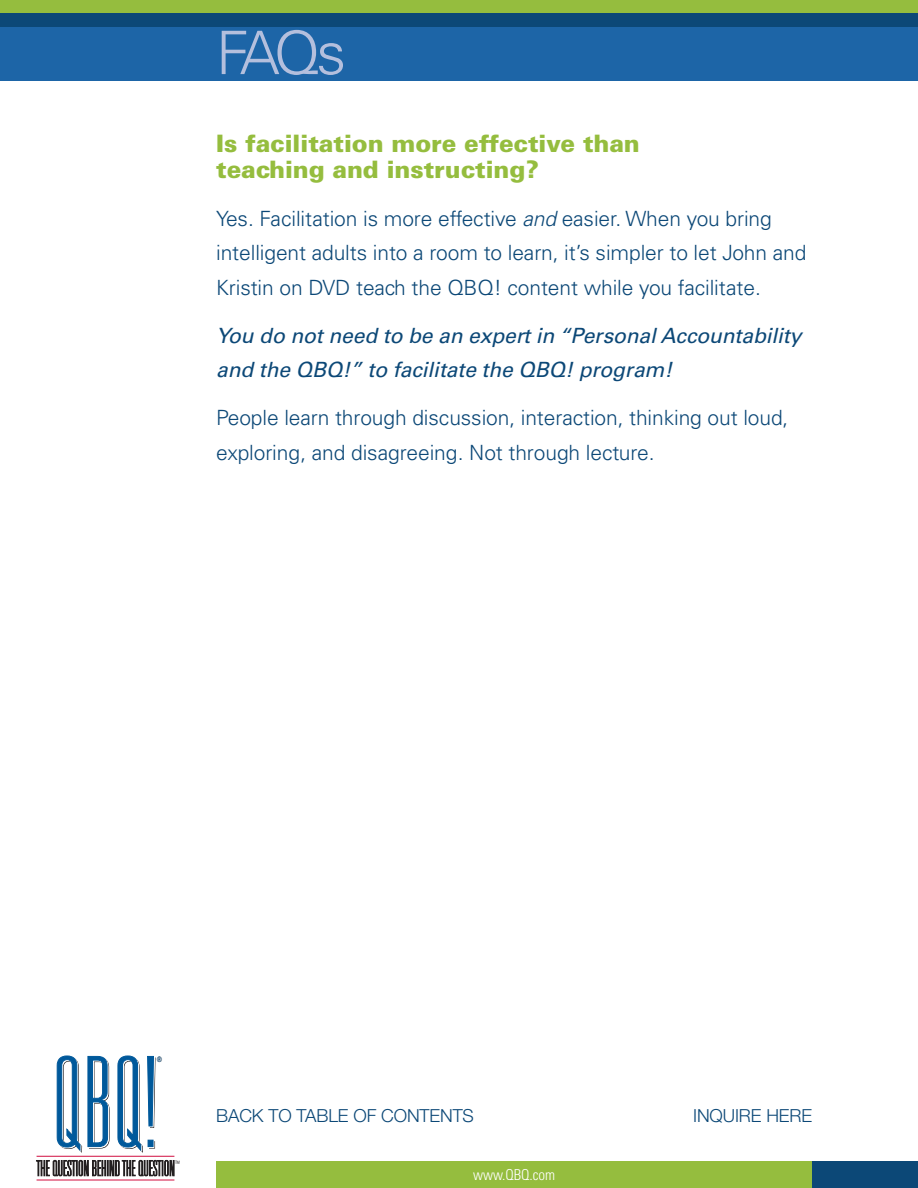
<style>
.page{position:relative;width:918px;height:1188px;background:#fff}
.page>*{position:absolute;margin:0;border:0;box-sizing:border-box;transform-origin:0 0}
.t1{font:300 60px "Univers LT Std";color:#b4bfdd}
.t2{font:900 24px/25.5px "Univers LT Std";letter-spacing:-.005em;color:#95bd3e}
.t3{font:300 21px/34.5px "Univers LT Std";letter-spacing:-.005em;color:#0c4877}
.t4{font:italic 21px/34.5px "Univers LT Std";letter-spacing:-.005em;color:#0c4877}
.t5{font:300 18px "Helvetica Neue LT Std";letter-spacing:-.005em;color:#0c4877}
.t6{font:300 condensed 15px "Univers LT Std";letter-spacing:-.005em;color:#fff}
.t7{font:300 condensed 7.35px "Univers";color:#231f20;scale:.84 1}
.s1{font-style:italic}
</style>
<div class="page">
<div style="left:0;top:0;width:918px;height:14px;background:#95bd3e"></div>
<div style="left:0;top:14px;width:918px;height:13px;background:#0c4877"></div>
<div style="left:0;top:27px;width:918px;height:54px;background:#1d65a7"></div>
<div style="left:812px;top:1161px;width:106px;height:27px;background:#0c4877"></div>
<div style="left:216px;top:1161px;width:596px;height:27px;background:#95bd3e"></div>
<hr style="left:37px;top:1156px;width:137px;height:1px;background:#d10e40">
<hr style="left:37px;top:1180px;width:137px;height:1px;background:#d10e40">
<svg style="left:36px;top:1160px;width:138px;height:16px"></svg>
<svg style="left:57px;top:1056px;width:99px;height:97px"></svg>
<h1 class="t1" style="left:216px;top:17px;width:132px">FAQs</h1>
<p class="t2" style="left:216px;top:131px;width:425px">Is facilitation more effective than teaching and instructing?</p>
<p class="t3" style="left:216px;top:201px;width:592px">Yes. Facilitation is more effective <span class="s1">and</span> easier. When you bring intelligent adults into a room to learn, it’s simpler to let John and<br>Kristin on DVD teach the QBQ! content while you facilitate.</p>
<p class="t4" style="left:216px;top:319px;width:587px">You do not need to be an expert in “Personal Accountability and the QBQ!” to facilitate the QBQ! program!</p>
<p class="t3" style="left:216px;top:401px;width:574px">People learn through discussion, interaction, thinking out loud, exploring, and disagreeing. Not through lecture.</p>
<p class="t7" style="left:157px;top:1055px;width:7px">®</p>
<p class="t7" style="left:175px;top:1159px;width:7px">™</p>
<p class="t5" style="left:216px;top:1104px;width:259px">BACK TO TABLE OF CONTENTS</p>
<p class="t5" style="left:693px;top:1104px;width:121px">INQUIRE HERE</p>
<p class="t6" style="left:473px;top:1166px;width:83px">www.QBQ.com</p>
</div>
